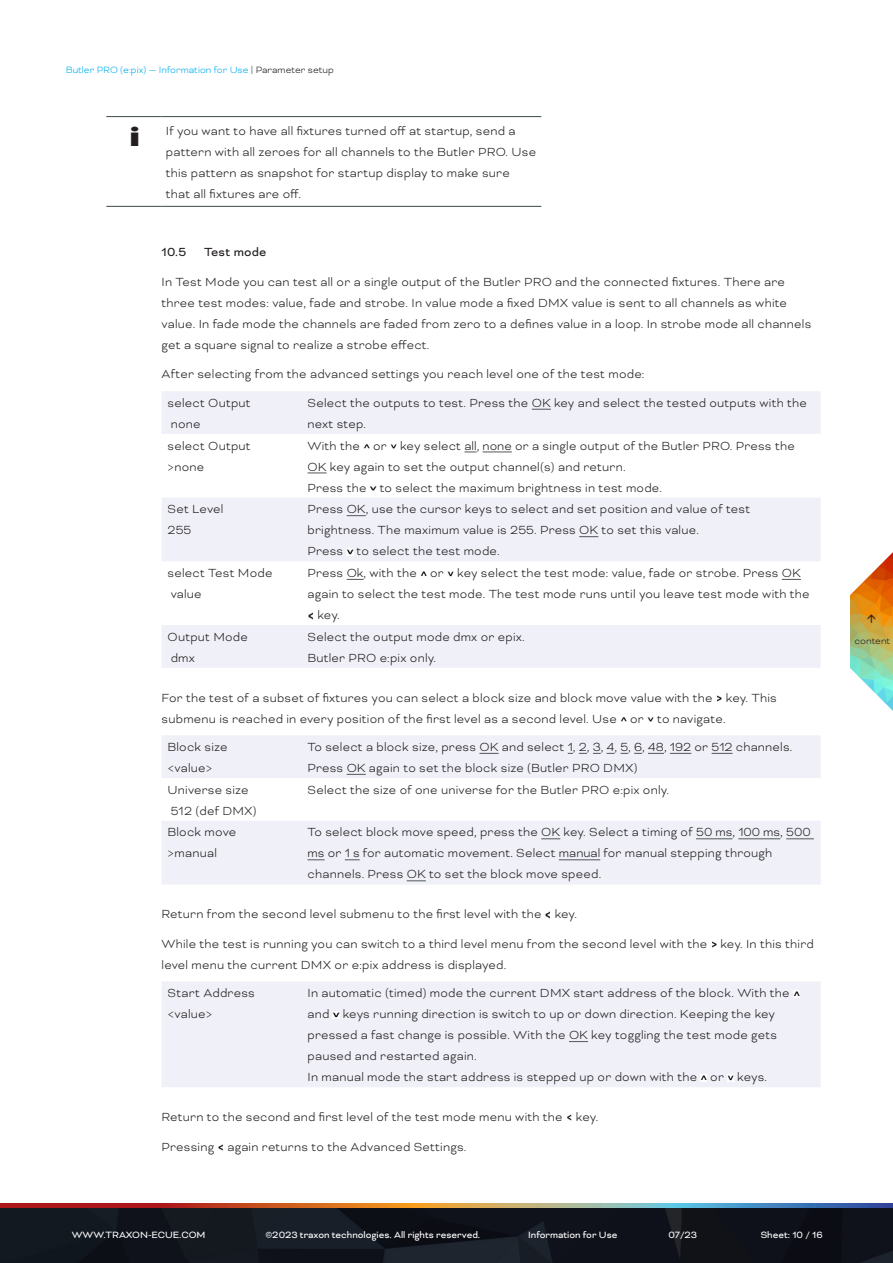
<style>
.page{position:relative;width:893px;height:1263px;background:#fff}
.page>*{position:absolute;margin:0;border:0;box-sizing:border-box;transform-origin:0 0}
.t1{font:27.6px "Bauhaus 93";color:#231f20;scale:1.41 1}
.Text_Table{font:300 13.5px/21px "Bicyclette";letter-spacing:.015em;color:#231f20}
.Text__Introductions_Black{font:300 13.5px/21px "Bicyclette";letter-spacing:.015em;color:#231f20}
.Text__Introductions_Black_Space_before{font:300 13.5px/21px "Bicyclette";letter-spacing:.015em;color:#231f20}
.t2{font:13.5px "Bicyclette";letter-spacing:.015em;color:#231f20}
.t3{font:10.5px "Bicyclette";color:#fff}
.t4{font:300 10.5px "Bicyclette";color:#00aeef}
.t5{font:300 10.5px "Bicyclette";color:#231f20}
.s1{color:#231f20}
</style>
<div class="page">
<img style="left:0;top:1207px;width:893px;height:56px">
<svg style="left:0;top:1203px;width:893px;height:4px;background:#9f7262"></svg>
<img style="left:851px;top:623px;width:42px;height:20px">
<svg style="left:850px;top:643px;width:43px;height:68px"></svg>
<svg style="left:162px;top:391px;width:659px;height:277px;fill:#f0f0f8"></svg>
<svg style="left:532px;top:409px;width:19px;height:1px"></svg>
<svg style="left:464px;top:452px;width:13px;height:1px"></svg>
<svg style="left:483px;top:452px;width:29px;height:1px"></svg>
<svg style="left:308px;top:473px;width:19px;height:1px"></svg>
<svg style="left:363px;top:443px;width:7px;height:7px"></svg>
<svg style="left:390px;top:443px;width:7px;height:7px"></svg>
<svg style="left:370px;top:485px;width:6px;height:7px"></svg>
<svg style="left:347px;top:515px;width:19px;height:1px"></svg>
<svg style="left:579px;top:536px;width:19px;height:1px"></svg>
<svg style="left:347px;top:549px;width:6px;height:6px"></svg>
<svg style="left:347px;top:579px;width:17px;height:1px"></svg>
<svg style="left:420px;top:570px;width:7px;height:7px"></svg>
<svg style="left:447px;top:570px;width:7px;height:7px"></svg>
<svg style="left:308px;top:612px;width:6px;height:7px"></svg>
<svg style="left:717px;top:695px;width:5px;height:6px"></svg>
<svg style="left:621px;top:717px;width:6px;height:5px"></svg>
<svg style="left:647px;top:717px;width:7px;height:5px"></svg>
<svg style="left:162px;top:735px;width:659px;height:149px;fill:#f0f0f8"></svg>
<svg style="left:479px;top:753px;width:20px;height:1px"></svg>
<svg style="left:607px;top:753px;width:21px;height:1px"></svg>
<svg style="left:648px;top:753px;width:16px;height:1px"></svg>
<svg style="left:670px;top:753px;width:21px;height:1px"></svg>
<svg style="left:712px;top:753px;width:21px;height:1px"></svg>
<svg style="left:347px;top:774px;width:19px;height:1px"></svg>
<svg style="left:541px;top:838px;width:19px;height:1px"></svg>
<hr style="left:696px;top:838px;width:36px;height:1px;background:#535759">
<hr style="left:738px;top:838px;width:42px;height:1px;background:#535759">
<svg style="left:786px;top:838px;width:28px;height:1px"></svg>
<svg style="left:308px;top:859px;width:17px;height:1px"></svg>
<svg style="left:345px;top:859px;width:15px;height:1px"></svg>
<hr style="left:559px;top:859px;width:41px;height:1px;background:#535759">
<svg style="left:407px;top:880px;width:19px;height:1px"></svg>
<svg style="left:545px;top:912px;width:5px;height:6px"></svg>
<svg style="left:712px;top:941px;width:5px;height:7px"></svg>
<div style="left:162px;top:982px;width:659px;height:105px;background:#f0f0f8"></div>
<svg style="left:569px;top:1041px;width:19px;height:1px"></svg>
<svg style="left:793px;top:991px;width:6px;height:6px"></svg>
<svg style="left:333px;top:1012px;width:6px;height:6px"></svg>
<svg style="left:700px;top:1075px;width:7px;height:6px"></svg>
<svg style="left:727px;top:1075px;width:7px;height:6px"></svg>
<svg style="left:567px;top:1114px;width:5px;height:7px"></svg>
<svg style="left:218px;top:1144px;width:5px;height:6px"></svg>
<hr style="left:106px;top:116px;width:56px;height:1px;background:#374c41">
<hr style="left:106px;top:206px;width:56px;height:1px;background:#374c41">
<hr style="left:162px;top:116px;width:379px;height:1px;background:#374c41">
<hr style="left:162px;top:206px;width:379px;height:1px;background:#374c41">
<svg style="left:781px;top:492px;width:112px;height:131px"></svg>
<p class="t4" style="left:66px;top:64px;width:269px">Butler PRO (e:pix) — Information for Use <span class="s1">| Parameter setup</span></p>
<p class="t1" style="left:129px;top:121px;width:10px">i</p>
<p class="Text__Introductions_Black" style="left:166px;top:120px;width:372px">If you want to have all fixtures turned off at startup, send a pattern with all zeroes for all channels to the Butler PRO. Use this pattern as snapshot for startup display to make sure that all fixtures are off.</p>
<p class="t2" style="left:162px;top:244px;width:26px">10.5</p>
<p class="t2" style="left:204px;top:244px;width:64px">Test mode</p>
<p class="Text__Introductions_Black" style="left:162px;top:271px;width:651px">In Test Mode you can test all or a single output of the Butler PRO and the connected fixtures. There are three test modes: value, fade and strobe. In value mode a fixed DMX value is sent to all channels as white value. In fade mode the channels are faded from zero to a defines value in a loop. In strobe mode all channels get a square signal to realize a strobe effect.</p>
<p class="Text__Introductions_Black_Space_before" style="left:162px;top:364px;width:484px">After selecting from the advanced settings you reach level one of the test mode:</p>
<p class="Text_Table" style="left:168px;top:392px;width:85px">select Output none</p>
<p class="Text_Table" style="left:308px;top:392px;width:501px">Select the outputs to test. Press the OK key and select the tested outputs with the next step.</p>
<p class="Text_Table" style="left:168px;top:435px;width:85px">select Output &gt;none</p>
<p class="Text_Table" style="left:308px;top:435px;width:489px">With the or key select all, none or a single output of the Butler PRO. Press the<br>OK key again to set the output channel(s) and return.</p>
<p class="Text_Table" style="left:308px;top:477px;width:356px">Press the to select the maximum brightness in test mode.</p>
<p class="Text_Table" style="left:168px;top:499px;width:57px">Set Level<br>255</p>
<p class="Text_Table" style="left:308px;top:499px;width:444px">Press OK, use the cursor keys to select and set position and value of test brightness. The maximum value is 255. Press OK to set this value.</p>
<p class="Text_Table" style="left:308px;top:541px;width:194px">Press to select the test mode.</p>
<p class="Text_Table" style="left:168px;top:562px;width:106px">select Test Mode value</p>
<p class="Text_Table" style="left:308px;top:562px;width:495px">Press Ok, with the or key select the test mode: value, fade or strobe. Press OK</p>
<p class="Text_Table" style="left:308px;top:583px;width:504px">again to select the test mode. The test mode runs until you leave test mode with the</p>
<p class="Text_Table" style="left:317px;top:604px;width:24px">key.</p>
<p class="Text_Table" style="left:168px;top:626px;width:82px">Output Mode dmx</p>
<p class="Text_Table" style="left:308px;top:626px;width:219px">Select the output mode dmx or epix.</p>
<p class="Text_Table" style="left:308px;top:647px;width:130px">Butler PRO e:pix only.</p>
<p class="Text__Introductions_Black" style="left:162px;top:687px;width:617px">For the test of a subset of fixtures you can select a block size and block move value with the key. This submenu is reached in every position of the first level as a second level. Use or to navigate.</p>
<p class="Text_Table" style="left:168px;top:736px;width:62px">Block size &lt;value&gt;</p>
<p class="Text_Table" style="left:308px;top:736px;width:486px">To select a block size, press OK and select 1, 2, 3, 4, 5, 6, 48, 192 or 512 channels.<br>Press OK again to set the block size (Butler PRO DMX)</p>
<p class="Text_Table" style="left:168px;top:779px;width:91px">Universe size<br>512 (def DMX)</p>
<p class="Text_Table" style="left:308px;top:779px;width:363px">Select the size of one universe for the Butler PRO e:pix only.</p>
<p class="Text_Table" style="left:168px;top:822px;width:70px">Block move &gt;manual</p>
<p class="Text_Table" style="left:308px;top:822px;width:505px">To select block move speed, press the OK key. Select a timing of 50 ms, 100 ms, 500 ms or 1 s for automatic movement. Select manual for manual stepping through channels. Press OK to set the block move speed.</p>
<p class="Text__Introductions_Black" style="left:162px;top:903px;width:417px">Return from the second level submenu to the first level with the key.</p>
<p class="Text__Introductions_Black_Space_before" style="left:162px;top:933px;width:654px">While the test is running you can switch to a third level menu from the second level with the key. In this third level menu the current DMX or e:pix address is displayed.</p>
<p class="Text_Table" style="left:168px;top:982px;width:89px">Start Address &lt;value&gt;</p>
<p class="Text_Table" style="left:308px;top:982px;width:484px">In automatic (timed) mode the current DMX start address of the block. With the and keys running direction is switch to up or down direction. Keeping the key pressed a fast change is possible. With the OK key toggling the test mode gets paused and restarted again.</p>
<p class="Text_Table" style="left:308px;top:1066px;width:461px">In manual mode the start address is stepped up or down with the or keys.</p>
<p class="Text__Introductions_Black" style="left:162px;top:1106px;width:438px">Return to the second and first level of the test mode menu with the key.</p>
<p class="Text__Introductions_Black_Space_before" style="left:162px;top:1136px;width:306px">Pressing again returns to the Advanced Settings.</p>
<p class="t3" style="left:72px;top:1229px;width:135px">WWW.TRAXON-ECUE.COM</p>
<p class="t3" style="left:265px;top:1229px;width:216px">©2023 traxon technologies. All rights reserved.</p>
<p class="t3" style="left:528px;top:1229px;width:91px">Information for Use</p>
<p class="t3" style="left:668px;top:1229px;width:30px">07/23</p>
<p class="t3" style="left:761px;top:1229px;width:64px">Sheet: 10 / 16</p>
<p class="t5" style="left:855px;top:634px;width:37px">content</p>
</div>
